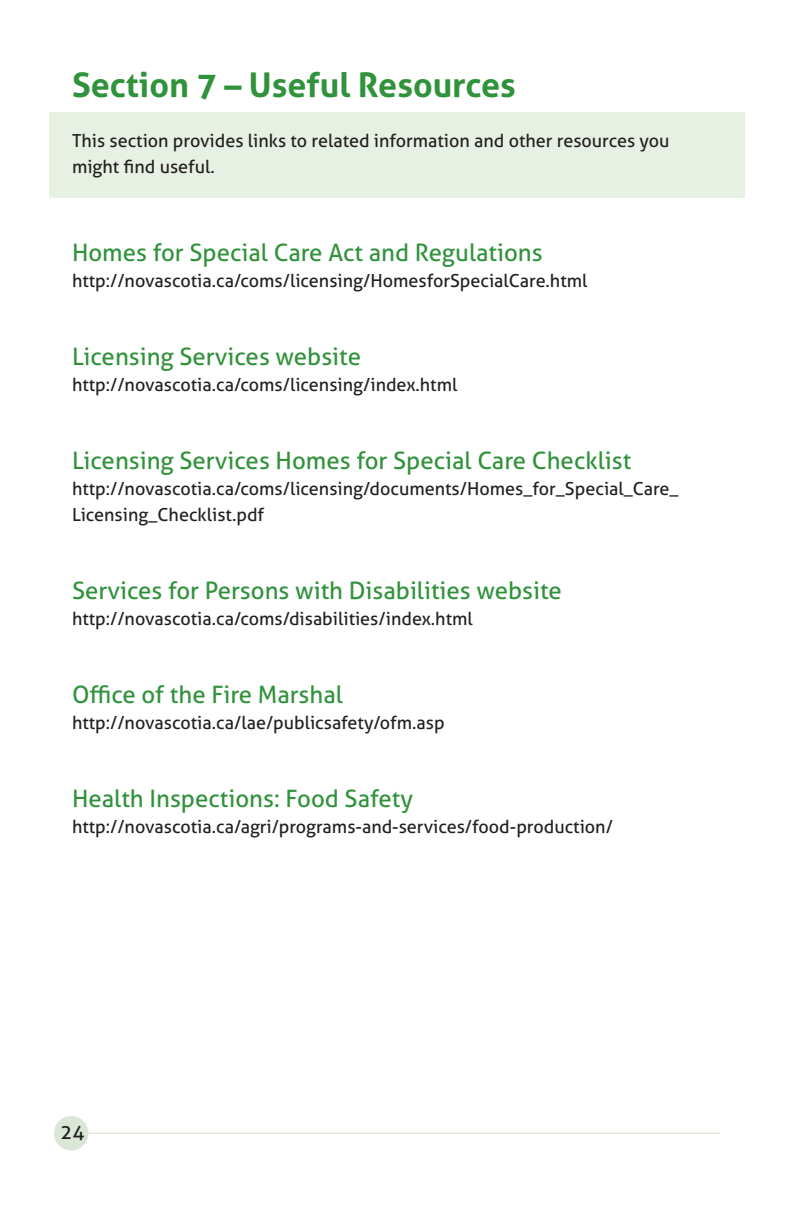
<style>
.page{position:relative;width:792px;height:1224px;background:#fff}
.page>*{position:absolute;margin:0;border:0;box-sizing:border-box;transform-origin:0 0}
.t1{font:700 34px "Aller";color:#31923c}
.blue_sub-title{font:24px "Aller";color:#31923c}
.intorduction{font:24px "Aller";color:#31923c}
.t2{font:20px "Aller";color:#231f20}
.intorduction-2{font:18px/26px "Aller";color:#231f20}
</style>
<div class="page">
<hr style="left:88px;top:1133px;width:632px;height:1px;background:#dae7d7">
<div style="left:54px;top:1116px;width:34px;height:35px;background:#dae7d7;border-radius:50%"></div>
<div style="left:49px;top:112px;width:695px;height:86px;background:#e6f0e3"></div>
<p class="t1" style="left:72px;top:64px;width:445px">Section 7 – Useful Resources</p>
<p class="intorduction-2" style="left:72px;top:128px;width:599px">This section provides links to related information and other resources you might find useful.</p>
<p class="intorduction" style="left:72px;top:238px;width:472px">Homes for Special Care Act and Regulations</p>
<p class="intorduction-2" style="left:72px;top:268px;width:517px">http://novascotia.ca/coms/licensing/HomesforSpecialCare.html</p>
<p class="blue_sub-title" style="left:72px;top:342px;width:291px">Licensing Services website</p>
<p class="intorduction-2" style="left:72px;top:372px;width:387px">http://novascotia.ca/coms/licensing/index.html</p>
<p class="blue_sub-title" style="left:72px;top:446px;width:561px">Licensing Services Homes for Special Care Checklist</p>
<p class="intorduction-2" style="left:72px;top:476px;width:608px">http://novascotia.ca/coms/licensing/documents/Homes_for_Special_Care_<br>Licensing_Checklist.pdf</p>
<p class="blue_sub-title" style="left:72px;top:576px;width:491px">Services for Persons with Disabilities website</p>
<p class="intorduction-2" style="left:72px;top:606px;width:402px">http://novascotia.ca/coms/disabilities/index.html</p>
<p class="blue_sub-title" style="left:72px;top:680px;width:273px">Office of the Fire Marshal</p>
<p class="intorduction-2" style="left:72px;top:710px;width:374px">http://novascotia.ca/lae/publicsafety/ofm.asp</p>
<p class="blue_sub-title" style="left:72px;top:784px;width:343px">Health Inspections: Food Safety</p>
<p class="intorduction-2" style="left:72px;top:814px;width:543px">http://novascotia.ca/agri/programs-and-services/food-production/</p>
<p class="t2" style="left:61px;top:1120px;width:26px">24</p>
</div>
